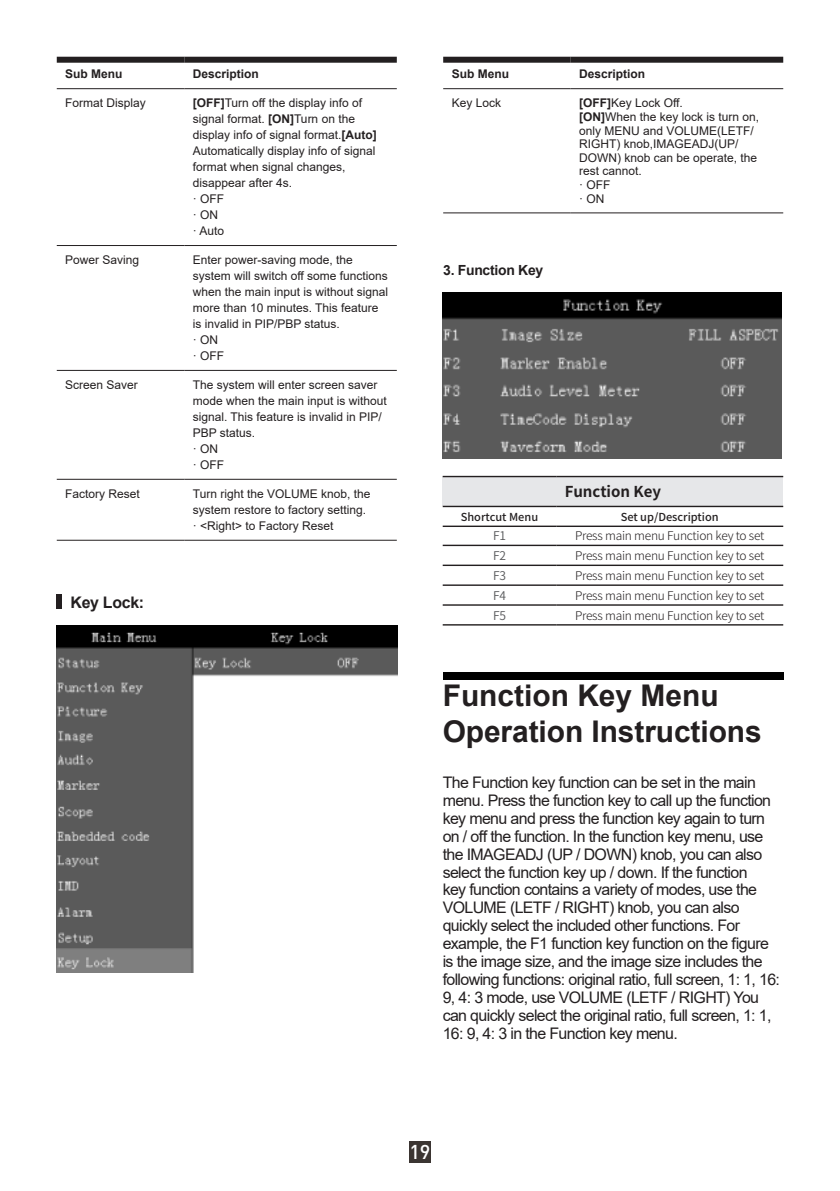
<style>
.page{position:relative;width:840px;height:1191px;background:#fff}
.page>*{position:absolute;margin:0;border:0;box-sizing:border-box;transform-origin:0 0}
.章{font:700 29.8px/35.8px "Arial";letter-spacing:-.005em;color:#231f20}
.t1{font:500 19.8px "DIN Pro";color:#fff}
.t2{font:16px/18px "Arial";letter-spacing:-.04em;color:#231f20}
.小节{font:700 16px "Arial";letter-spacing:-.02em;color:#231f20}
.t3{font:700 15px "Source Han Sans SC";color:#231f20}
.小节-2{font:700 14px "Arial";letter-spacing:-.02em;color:#231f20}
.t4{font:12px/16px "Arial";color:#231f20}
.t5{font:300 12px "Source Han Sans SC";letter-spacing:-.02em;color:#231f20}
.t6{font:700 12px "Arial";color:#231f20}
.t7{font:12px "Source Han Sans SC";letter-spacing:-.02em;color:#57585a}
.t8{font:500 11px "Source Han Sans SC";color:#231f20}
.s1{font-weight:700}
</style>
<div class="page">
<div style="left:409px;top:1140px;width:21px;height:22px;background:#3b3532"></div>
<div style="left:443px;top:57px;width:127px;height:6px;background:#231f20"></div>
<div style="left:570px;top:57px;width:212px;height:6px;background:#231f20"></div>
<hr style="left:443px;top:88px;width:127px;height:1px;background:#231f20">
<hr style="left:570px;top:88px;width:212px;height:1px;background:#231f20">
<hr style="left:443px;top:212px;width:127px;height:1px;background:#231f20">
<hr style="left:570px;top:212px;width:212px;height:1px;background:#231f20">
<div style="left:57px;top:57px;width:127px;height:6px;background:#231f20"></div>
<div style="left:184px;top:57px;width:212px;height:6px;background:#231f20"></div>
<hr style="left:57px;top:88px;width:127px;height:1px;background:#231f20">
<hr style="left:184px;top:88px;width:212px;height:1px;background:#231f20">
<hr style="left:57px;top:245px;width:127px;height:1px;background:#231f20">
<hr style="left:184px;top:245px;width:212px;height:1px;background:#231f20">
<hr style="left:57px;top:370px;width:127px;height:1px;background:#231f20">
<hr style="left:184px;top:370px;width:212px;height:1px;background:#231f20">
<hr style="left:57px;top:479px;width:127px;height:1px;background:#231f20">
<hr style="left:184px;top:479px;width:212px;height:1px;background:#231f20">
<hr style="left:57px;top:540px;width:127px;height:1px;background:#231f20">
<hr style="left:184px;top:540px;width:212px;height:1px;background:#231f20">
<div style="left:57px;top:594px;width:5px;height:15px;background:#231f20"></div>
<img style="left:57px;top:625px;width:340px;height:347px">
<img style="left:442px;top:292px;width:339px;height:167px">
<div style="left:442px;top:476px;width:340px;height:30px;background:#e6e7e9"></div>
<hr style="left:442px;top:506px;width:114px;height:1px;background:#231f20">
<hr style="left:556px;top:506px;width:226px;height:1px;background:#231f20">
<hr style="left:442px;top:525px;width:114px;height:2px;background:#231f20">
<hr style="left:556px;top:525px;width:226px;height:2px;background:#231f20">
<hr style="left:442px;top:584px;width:114px;height:2px;background:#231f20">
<hr style="left:556px;top:584px;width:226px;height:2px;background:#231f20">
<hr style="left:442px;top:604px;width:114px;height:2px;background:#231f20">
<hr style="left:556px;top:604px;width:226px;height:2px;background:#231f20">
<hr style="left:442px;top:624px;width:114px;height:1px;background:#231f20">
<hr style="left:556px;top:624px;width:226px;height:1px;background:#231f20">
<hr style="left:442px;top:476px;width:114px;height:1px;background:#231f20">
<hr style="left:556px;top:476px;width:226px;height:1px;background:#231f20">
<hr style="left:442px;top:544px;width:114px;height:2px;background:#231f20">
<hr style="left:556px;top:544px;width:226px;height:2px;background:#231f20">
<hr style="left:442px;top:564px;width:114px;height:2px;background:#231f20">
<hr style="left:556px;top:564px;width:226px;height:2px;background:#231f20">
<div style="left:442px;top:672px;width:340px;height:7px;background:#000"></div>
<p class="t6" style="left:65px;top:66px;width:59px">Sub Menu</p>
<p class="t6" style="left:193px;top:66px;width:67px">Description</p>
<p class="t4" style="left:65px;top:95px;width:82px">Format Display</p>
<p class="t4" style="left:193px;top:95px;width:185px"><span class="s1">[OFF]</span>Turn off the display info of signal format. <span class="s1">[ON]</span>Turn on the display info of signal format.<span class="s1">[Auto]<br></span>Automatically display info of signal format when signal changes, disappear after 4s.</p>
<p class="t4" style="left:193px;top:191px;width:33px">· OFF</p>
<p class="t4" style="left:193px;top:207px;width:27px">· ON</p>
<p class="t4" style="left:193px;top:223px;width:33px">· Auto</p>
<p class="t4" style="left:65px;top:252px;width:75px">Power Saving</p>
<p class="t4" style="left:193px;top:252px;width:197px">Enter power-saving mode, the system will switch off some functions when the main input is without signal more than 10 minutes. This feature is invalid in PIP/PBP status.</p>
<p class="t4" style="left:193px;top:332px;width:27px">· ON</p>
<p class="t4" style="left:193px;top:348px;width:33px">· OFF</p>
<p class="t4" style="left:65px;top:377px;width:74px">Screen Saver</p>
<p class="t4" style="left:193px;top:377px;width:195px">The system will enter screen saver mode when the main input is without signal. This feature is invalid in PIP/<br>PBP status.</p>
<p class="t4" style="left:193px;top:441px;width:27px">· ON</p>
<p class="t4" style="left:193px;top:457px;width:33px">· OFF</p>
<p class="t4" style="left:65px;top:486px;width:76px">Factory Reset</p>
<p class="t4" style="left:193px;top:486px;width:179px">Turn right the VOLUME knob, the system restore to factory setting.</p>
<p class="t4" style="left:193px;top:518px;width:142px">· &lt;Right&gt; to Factory Reset</p>
<p class="小节" style="left:70px;top:590px;width:75px">Key Lock:</p>
<p class="t6" style="left:451px;top:66px;width:59px">Sub Menu</p>
<p class="t6" style="left:579px;top:66px;width:67px">Description</p>
<p class="t4" style="left:451px;top:95px;width:51px">Key Lock</p>
<p class="t4" style="left:579px;top:95px;width:105px"><span class="s1">[OFF]</span>Key Lock Off.</p>
<p class="t4" style="left:579px;top:110px;width:181px;line-height:13.6px"><span class="s1">[ON]</span>When the key lock is turn on, only MENU and VOLUME(LETF/<br>RIGHT) knob,IMAGEADJ(UP/<br>DOWN) knob can be operate, the rest cannot.</p>
<p class="t4" style="left:579px;top:177px;width:33px">· OFF</p>
<p class="t4" style="left:579px;top:190px;width:27px">· ON</p>
<p class="小节-2" style="left:443px;top:260px;width:101px">3. Function Key</p>
<p class="t3" style="left:564px;top:483px;width:97px">Function Key</p>
<p class="t8" style="left:460px;top:510px;width:79px">Shortcut Menu</p>
<p class="t8" style="left:620px;top:510px;width:99px">Set up/Description</p>
<p class="t7" style="left:492px;top:529px;width:14px">F1</p>
<p class="t5" style="left:574px;top:529px;width:191px">Press main menu Function key to set</p>
<p class="t7" style="left:492px;top:549px;width:14px">F2</p>
<p class="t5" style="left:574px;top:549px;width:191px">Press main menu Function key to set</p>
<p class="t7" style="left:492px;top:568px;width:14px">F3</p>
<p class="t5" style="left:574px;top:568px;width:191px">Press main menu Function key to set</p>
<p class="t7" style="left:492px;top:588px;width:14px">F4</p>
<p class="t5" style="left:574px;top:588px;width:191px">Press main menu Function key to set</p>
<p class="t7" style="left:492px;top:608px;width:14px">F5</p>
<p class="t5" style="left:574px;top:608px;width:191px">Press main menu Function key to set</p>
<p class="章" style="left:442px;top:678px;width:320px">Function Key Menu<br>Operation Instructions</p>
<p class="t2" style="left:442px;top:773px;width:338px">The Function key function can be set in the main menu. Press the function key to call up the function key menu and press the function key again to turn on / off the function. In the function key menu, use the IMAGEADJ (UP / DOWN) knob, you can also select the function key up / down. If the function<br>key function contains a variety of modes, use the VOLUME (LETF / RIGHT) knob, you can also quickly select the included other functions. For example, the F1 function key function on the figure is the image size, and the image size includes the following functions: original ratio, full screen, 1: 1, 16:<br>9, 4: 3 mode, use VOLUME (LETF / RIGHT) You can quickly select the original ratio, full screen, 1: 1, 16: 9, 4: 3 in the Function key menu.</p>
<p class="t1" style="left:409px;top:1138px;width:23px">19</p>
</div>
